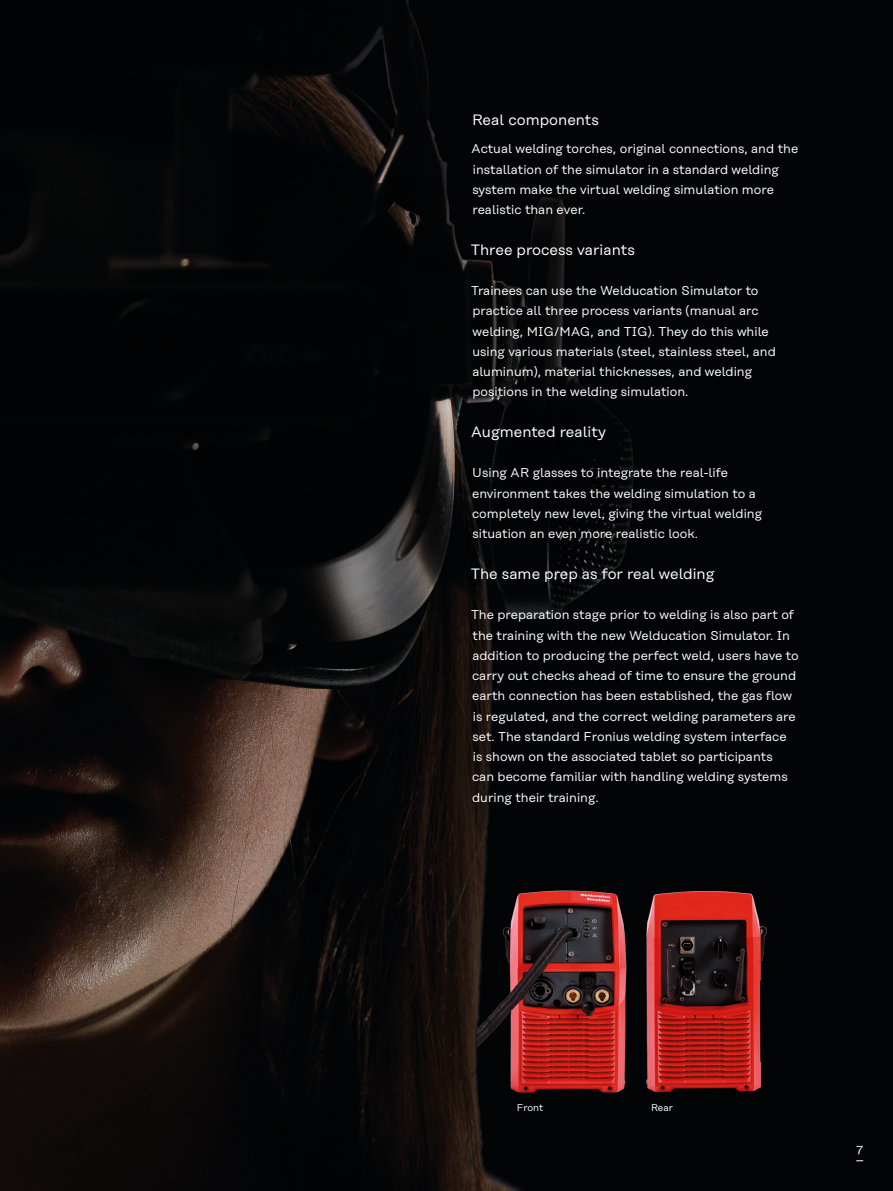
<style>
.page{position:relative;width:893px;height:1191px;background:#fff}
.page>*{position:absolute;margin:0;border:0;box-sizing:border-box;transform-origin:0 0}
.t1{font:15px "Rational Text";color:#fff}
.t2{font:12.75px/20.2px "Rational Text";color:#fff}
.t3{font:12px "Rational Text";color:#fff}
.t4{font:9.75px "Rational Text";color:#fff}
</style>
<div class="page">
<img style="left:0;top:0;width:893px;height:1191px">
<img style="left:619px;top:877px;width:156px;height:226px">
<img style="left:477px;top:880px;width:160px;height:223px">
<p class="t1" style="left:472px;top:111px;width:128px">Real components</p>
<p class="t2" style="left:471px;top:139px;width:329px">Actual welding torches, original connections, and the installation of the simulator in a standard welding system make the virtual welding simulation more realistic than ever.</p>
<p class="t1" style="left:471px;top:241px;width:166px">Three process variants</p>
<p class="t2" style="left:471px;top:280px;width:306px">Trainees can use the Welducation Simulator to practice all three process variants (manual arc welding, MIG/MAG, and TIG). They do this while using various materials (steel, stainless steel, and aluminum), material thicknesses, and welding positions in the welding simulation.</p>
<p class="t1" style="left:471px;top:423px;width:136px">Augmented reality</p>
<p class="t2" style="left:472px;top:463px;width:291px">Using AR glasses to integrate the real-life environment takes the welding simulation to a completely new level, giving the virtual welding situation an even more realistic look.</p>
<p class="t1" style="left:471px;top:565px;width:245px">The same prep as for real welding</p>
<p class="t2" style="left:471px;top:604px;width:329px">The preparation stage prior to welding is also part of the training with the new Welducation Simulator. In addition to producing the perfect weld, users have to carry out checks ahead of time to ensure the ground earth connection has been established, the gas flow is regulated, and the correct welding parameters are set. The standard Fronius welding system interface<br>is shown on the associated tablet so participants<br>can become familiar with handling welding systems during their training.</p>
<p class="t4" style="left:517px;top:1101px;width:28px">Front</p>
<p class="t4" style="left:651px;top:1101px;width:23px">Rear</p>
<p class="t3" style="left:856px;top:1142px;width:8px">7</p>
</div>
